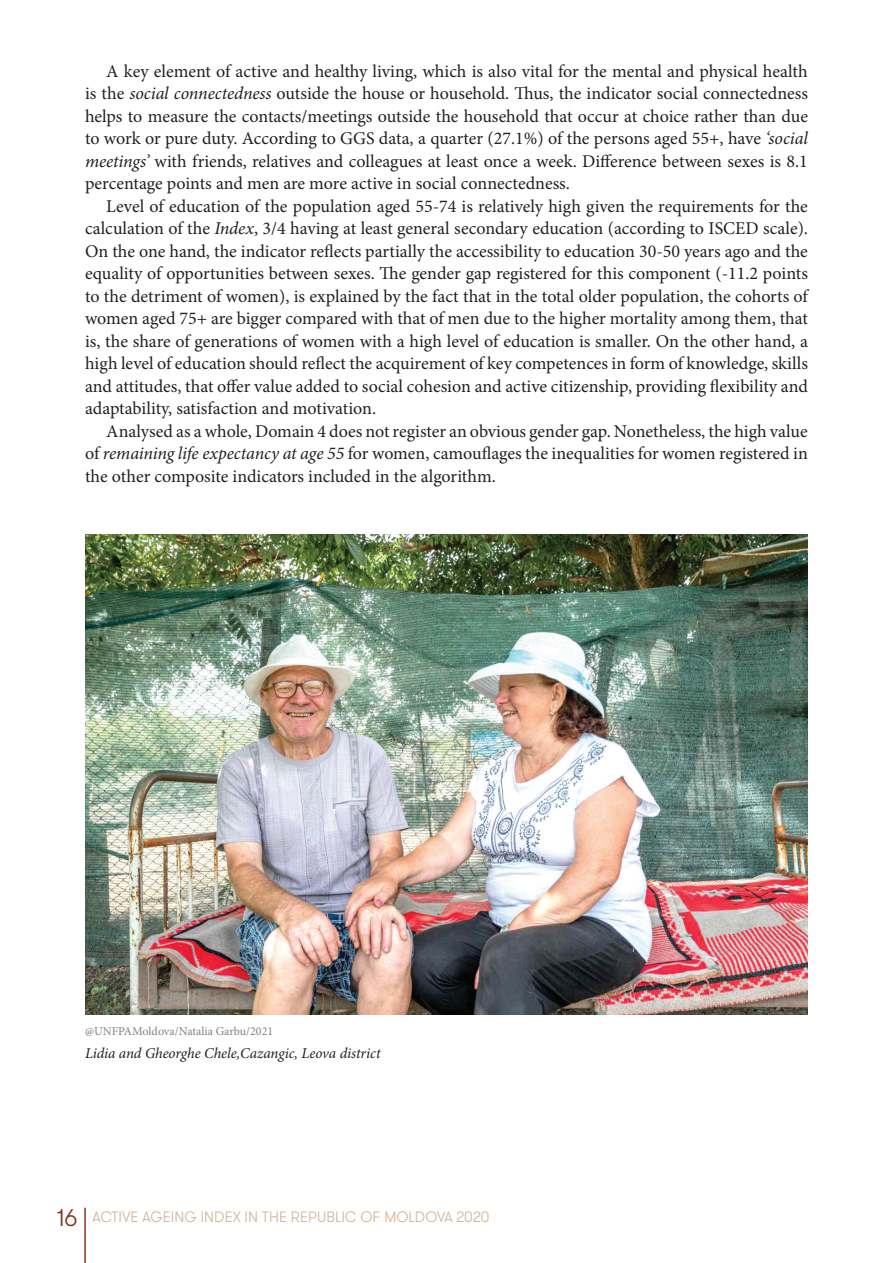
<style>
.page{position:relative;width:893px;height:1263px;background:#fff}
.page>*{position:absolute;margin:0;border:0;box-sizing:border-box;transform-origin:0 0}
.t1{font:18px/22.5px "Minion Pro";color:#231f20;text-align:justify}
.t2{font:300 15px "GT Walsheim Pro";color:#d6b295}
.t3{font:italic 15px "Minion Pro";letter-spacing:-.005em;color:#231f20}
.t4{font:12px "Minion Pro";color:#808285}
.s1{font-style:italic}
.s2{font-size:24px;color:#81321b}
</style>
<div class="page">
<hr style="left:84px;top:1208px;width:2px;height:55px;background:#81321b">
<img style="left:85px;top:534px;width:723px;height:480px">
<p class="t1" style="left:85px;top:60px;width:724px;text-indent:21px">A key element of active and healthy living, which is also vital for the mental and physical health is the <span class="s1">social connectedness</span> outside the house or household. Thus, the indicator social connectedness helps to measure the contacts/meetings outside the household that occur at choice rather than due to work or pure duty. According to GGS data, a quarter (27.1%) of the persons aged 55+, have <span class="s1">‘social meetings’</span> with friends, relatives and colleagues at least once a week. Difference between sexes is 8.1 percentage points and men are more active in social connectedness.</p>
<p class="t1" style="left:85px;top:195px;width:724px;text-indent:21px">Level of education of the population aged 55-74 is relatively high given the requirements for the calculation of the <span class="s1">Index</span>, 3/4 having at least general secondary education (according to ISCED scale).<br>On the one hand, the indicator reflects partially the accessibility to education 30-50 years ago and the equality of opportunities between sexes. The gender gap registered for this component (-11.2 points to the detriment of women), is explained by the fact that in the total older population, the cohorts of women aged 75+ are bigger compared with that of men due to the higher mortality among them, that is, the share of generations of women with a high level of education is smaller. On the other hand, a high level of education should reflect the acquirement of key competences in form of knowledge, skills and attitudes, that offer value added to social cohesion and active citizenship, providing flexibility and adaptability, satisfaction and motivation.</p>
<p class="t1" style="left:85px;top:420px;width:724px;text-indent:21px">Analysed as a whole, Domain 4 does not register an obvious gender gap. Nonetheless, the high value of <span class="s1">remaining life expectancy at age 55</span> for women, camouflages the inequalities for women registered in the other composite indicators included in the algorithm.</p>
<p class="t4" style="left:85px;top:1023px;width:190px">@UNFPAMoldova/Natalia Garbu/2021</p>
<p class="t3" style="left:85px;top:1042px;width:297px">Lidia and Gheorghe Chele,Cazangic, Leova district</p>
<p class="t2" style="left:57px;top:1208px;width:434px"><span class="s2">16</span> ACTIVE AGEING INDEX IN THE REPUBLIC OF MOLDOVA 2020</p>
</div>
